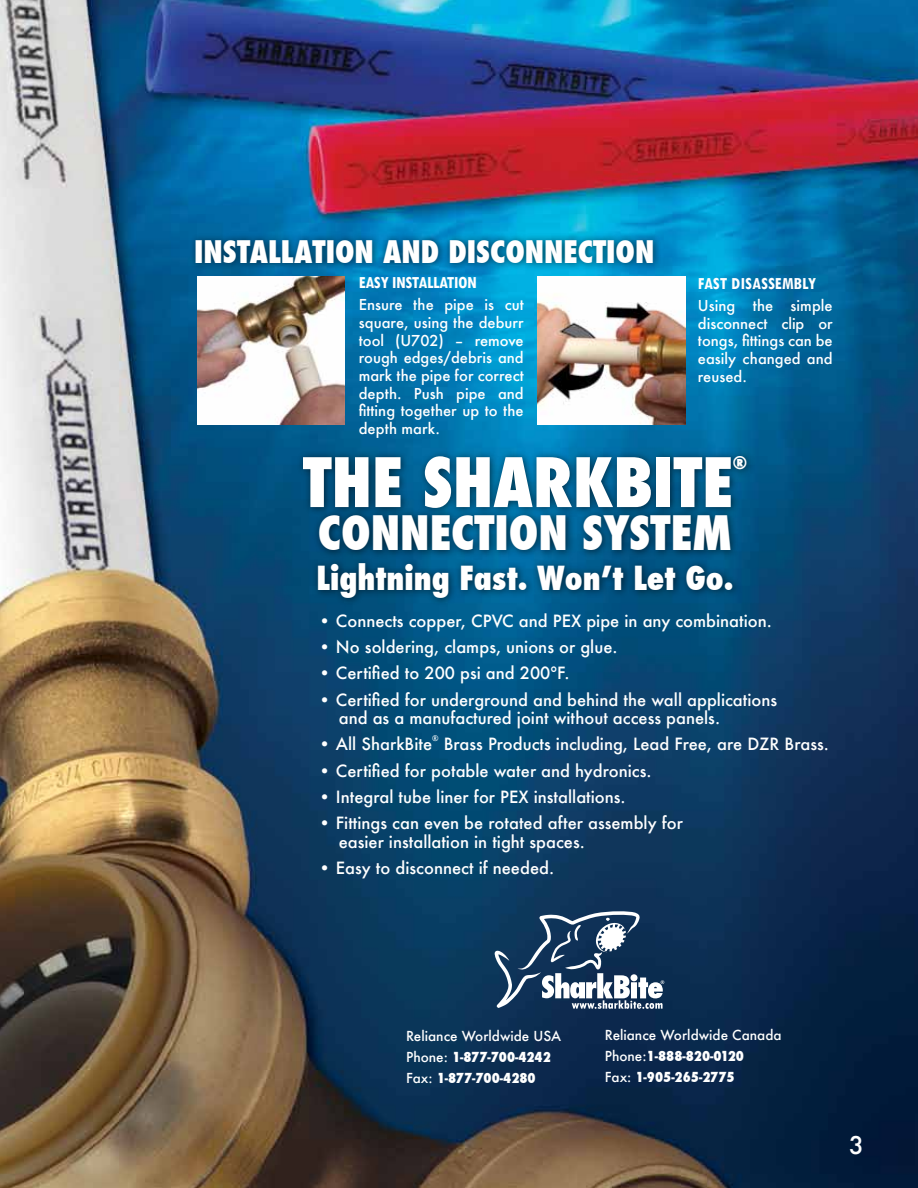
<style>
.page{position:relative;width:918px;height:1188px;background:#fff}
.page>*{position:absolute;margin:0;border:0;box-sizing:border-box;transform-origin:0 0}
.t1{font:800 condensed 66.15px "Futura";color:#fff}
.t2{font:800 condensed 46.35px "Futura";color:#fff}
.t3{font:800 condensed 32.4px "Futura";color:#fff}
.t4{font:800 condensed 30.45px "Futura";color:#fff}
.t5{font:500 23.85px "Futura";color:#fff}
.t6{font:700 condensed 17.85px "Tw Cen";letter-spacing:-.025em;color:#fff}
.t7{font:700 condensed 17.85px "Tw Cen";color:#fff}
.t8{font:800 condensed 16.65px "Futura";color:#fff}
.t9{font:500 16.5px/18.1px "Futura";color:#fff}
.t10{font:500 14.7px/17.7px "Futura";color:#fff;text-align:justify}
.t11{font:500 13.5px/21px "Futura";color:#fff}
.t12{font:500 7.5px "Futura";color:#fff}
.s1{font-weight:800;font-stretch:condensed}
</style>
<div class="page">
<img style="left:0;top:0;width:918px;height:1188px">
<svg style="left:495px;top:910px;width:169px;height:99px"></svg>
<div style="left:296px;top:450px;width:460px;height:156px;background:#000;opacity:.6"></div>
<div style="left:189px;top:233px;width:473px;height:39px;background:#000;opacity:.6"></div>
<img style="left:538px;top:277px;width:147px;height:148px">
<img style="left:197px;top:277px;width:148px;height:148px">
<h3 class="t4" style="left:194px;top:231px;width:462px">INSTALLATION AND DISCONNECTION</h3>
<p class="t6" style="left:359px;top:272px;width:120px">EASY INSTALLATION</p>
<p class="t10" style="left:359px;top:296px;width:166px">Ensure the pipe is cut square, using the deburr tool (U702) – remove rough edges/debris and mark the pipe for correct depth. Push pipe and fitting together up to the depth mark.</p>
<p class="t7" style="left:698px;top:273px;width:120px">FAST DISASSEMBLY</p>
<p class="t10" style="left:698px;top:297px;width:136px">Using the simple disconnect clip or tongs, fittings can be easily changed and reused.</p>
<h1 class="t1" style="left:303px;top:437px;width:431px">The SharkBite</h1>
<p class="t8" style="left:733px;top:452px;width:16px">®</p>
<h2 class="t2" style="left:318px;top:501px;width:416px">CONNECTION SYSTEM</h2>
<h3 class="t3" style="left:317px;top:555px;width:418px">Lightning Fast. Won’t Let Go.</h3>
<p class="t9" style="left:318px;top:611px;width:455px">• Connects copper, CPVC and PEX pipe in any combination.</p>
<p class="t9" style="left:318px;top:637px;width:301px">• No soldering, clamps, unions or glue.</p>
<p class="t9" style="left:318px;top:664px;width:253px">• Certified to 200 psi and 200ºF.</p>
<p class="t9" style="left:339px;top:690px;width:440px;text-indent:-20px">• Certified for underground and behind the wall applications and as a manufactured joint without access panels.</p>
<p class="t9" style="left:318px;top:735px;width:115px">• All SharkBite</p>
<p class="t12" style="left:432px;top:733px;width:8px">®</p>
<p class="t9" style="left:444px;top:735px;width:387px">Brass Products including, Lead Free, are DZR Brass.</p>
<p class="t9" style="left:318px;top:761px;width:335px">• Certified for potable water and hydronics.</p>
<p class="t9" style="left:318px;top:788px;width:309px">• Integral tube liner for PEX installations.</p>
<p class="t9" style="left:339px;top:814px;width:346px;text-indent:-20px">• Fittings can even be rotated after assembly for easier installation in tight spaces.</p>
<p class="t9" style="left:318px;top:859px;width:237px">• Easy to disconnect if needed.</p>
<p class="t11" style="left:406px;top:1026px;width:157px">Reliance Worldwide USA<br>Phone: <span class="s1">1-877-700-4242<br></span>Fax: <span class="s1">1-877-700-4280</span></p>
<p class="t11" style="left:605px;top:1025px;width:178px">Reliance Worldwide Canada<br>Phone:<span class="s1">1-888-820-0120<br></span>Fax: <span class="s1">1-905-265-2775</span></p>
<h3 class="t5" style="left:849px;top:1128px;width:16px">3</h3>
</div>
